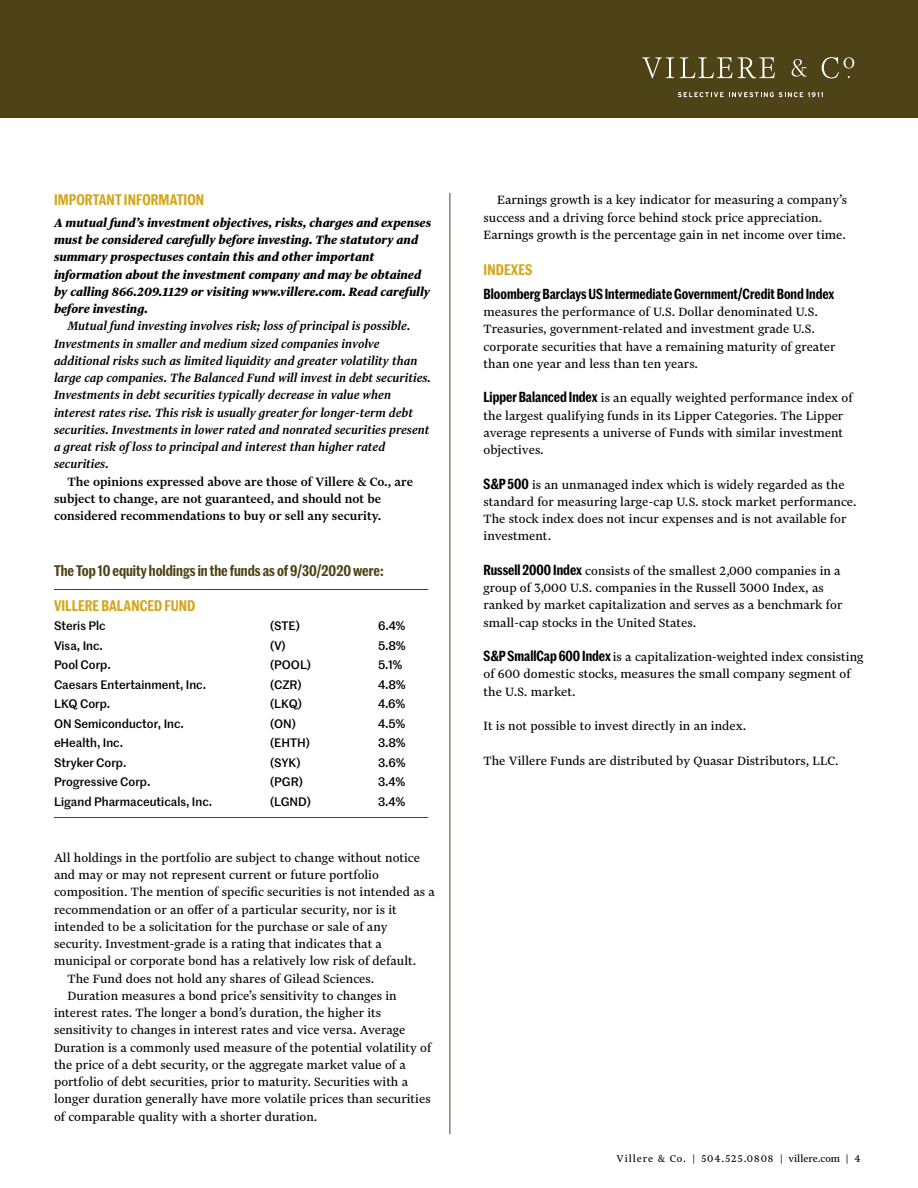
<style>
.page{position:relative;width:918px;height:1188px;background:#fff}
.page>*{position:absolute;margin:0;border:0;box-sizing:border-box;transform-origin:0 0}
.t1{font:600 15px "Marr Sans Cond";color:#4d4316}
.t2{font:600 15px "Marr Sans Cond";letter-spacing:.005em;color:#d5a619}
.t3{font:14.25px/17.2px "Financier Text";color:#000}
.t4{font:italic 500 14.25px/17.2px "Financier Text";color:#000}
.t5{font:italic 700 14.25px/17.2px "Financier Text";color:#000}
.t6{font:500 14.25px/17.2px "Financier Text";color:#000}
.t7{font:600 14.25px "Marr Sans Cond";color:#000}
.t8{font:500 12px "Marr Sans";color:#000}
.t9{font:11.7px "Financier Text";letter-spacing:.08em;color:#000}
.s1{font-family:"Marr Sans Cond";font-weight:600}
</style>
<div class="page">
<div style="left:0;top:0;width:918px;height:117px;background:#4d4316"></div>
<hr style="left:54px;top:589px;width:374px;height:1px;background:#4d4316">
<hr style="left:54px;top:817px;width:374px;height:1px;background:#4d4316">
<hr style="left:450px;top:193px;width:1px;height:941px;background:#4d4316">
<svg style="left:642px;top:57px;width:32px;height:21px"></svg>
<svg style="left:680px;top:57px;width:95px;height:21px"></svg>
<svg style="left:792px;top:59px;width:15px;height:18px"></svg>
<svg style="left:822px;top:57px;width:32px;height:21px"></svg>
<svg style="left:678px;top:92px;width:145px;height:5px"></svg>
<p class="t2" style="left:54px;top:189px;width:152px">IMPORTANT INFORMATION</p>
<p class="t5" style="left:54px;top:214px;width:379px">A mutual fund’s investment objectives, risks, charges and expenses must be considered carefully before investing. The statutory and summary prospectuses contain this and other important information about the investment company and may be obtained by calling 866.209.1129 or visiting www.villere.com. Read carefully before investing.</p>
<p class="t4" style="left:54px;top:318px;width:379px;text-indent:13px">Mutual fund investing involves risk; loss of principal is possible.<br>Investments in smaller and medium sized companies involve additional risks such as limited liquidity and greater volatility than large cap companies. The Balanced Fund will invest in debt securities.<br>Investments in debt securities typically decrease in value when interest rates rise. This risk is usually greater for longer-term debt securities. Investments in lower rated and nonrated securities present a great risk of loss to principal and interest than higher rated securities.</p>
<p class="t6" style="left:54px;top:473px;width:361px;text-indent:13px">The opinions expressed above are those of Villere &amp; Co., are subject to change, are not guaranteed, and should not be considered recommendations to buy or sell any security.</p>
<p class="t1" style="left:54px;top:560px;width:331px">The Top 10 equity holdings in the funds as of 9/30/2020 were:</p>
<p class="t2" style="left:54px;top:594px;width:143px">VILLERE BALANCED FUND</p>
<p class="t8" style="left:54px;top:617px;width:53px">Steris Plc</p>
<p class="t8" style="left:270px;top:617px;width:31px">(STE)</p>
<p class="t8" style="left:378px;top:617px;width:29px">6.4%</p>
<p class="t8" style="left:54px;top:637px;width:50px">Visa, Inc.</p>
<p class="t8" style="left:270px;top:637px;width:17px">(V)</p>
<p class="t8" style="left:378px;top:637px;width:29px">5.8%</p>
<p class="t8" style="left:54px;top:656px;width:58px">Pool Corp.</p>
<p class="t8" style="left:270px;top:656px;width:43px">(POOL)</p>
<p class="t8" style="left:378px;top:656px;width:26px">5.1%</p>
<p class="t8" style="left:54px;top:676px;width:154px">Caesars Entertainment, Inc.</p>
<p class="t8" style="left:270px;top:676px;width:33px">(CZR)</p>
<p class="t8" style="left:378px;top:676px;width:29px">4.8%</p>
<p class="t8" style="left:54px;top:695px;width:58px">LKQ Corp.</p>
<p class="t8" style="left:270px;top:695px;width:33px">(LKQ)</p>
<p class="t8" style="left:378px;top:695px;width:29px">4.6%</p>
<p class="t8" style="left:54px;top:715px;width:131px">ON Semiconductor, Inc.</p>
<p class="t8" style="left:270px;top:715px;width:27px">(ON)</p>
<p class="t8" style="left:378px;top:715px;width:29px">4.5%</p>
<p class="t8" style="left:54px;top:734px;width:71px">eHealth, Inc.</p>
<p class="t8" style="left:270px;top:734px;width:41px">(EHTH)</p>
<p class="t8" style="left:378px;top:734px;width:29px">3.8%</p>
<p class="t8" style="left:54px;top:754px;width:74px">Stryker Corp.</p>
<p class="t8" style="left:270px;top:754px;width:32px">(SYK)</p>
<p class="t8" style="left:378px;top:754px;width:29px">3.6%</p>
<p class="t8" style="left:54px;top:773px;width:98px">Progressive Corp.</p>
<p class="t8" style="left:270px;top:773px;width:34px">(PGR)</p>
<p class="t8" style="left:378px;top:773px;width:29px">3.4%</p>
<p class="t8" style="left:54px;top:793px;width:160px">Ligand Pharmaceuticals, Inc.</p>
<p class="t8" style="left:270px;top:793px;width:42px">(LGND)</p>
<p class="t8" style="left:378px;top:793px;width:29px">3.4%</p>
<p class="t3" style="left:54px;top:849px;width:368px">All holdings in the portfolio are subject to change without notice</p>
<p class="t3" style="left:54px;top:866px;width:326px">and may or may not represent current or future portfolio</p>
<p class="t3" style="left:54px;top:884px;width:383px">composition. The mention of specific securities is not intended as a</p>
<p class="t3" style="left:54px;top:901px;width:344px">recommendation or an offer of a particular security, nor is it</p>
<p class="t3" style="left:54px;top:918px;width:335px">intended to be a solicitation for the purchase or sale of any</p>
<p class="t3" style="left:54px;top:935px;width:330px">security. Investment-grade is a rating that indicates that a</p>
<p class="t3" style="left:54px;top:953px;width:364px">municipal or corporate bond has a relatively low risk of default.</p>
<p class="t3" style="left:67px;top:970px;width:308px">The Fund does not hold any shares of Gilead Sciences.</p>
<p class="t3" style="left:67px;top:987px;width:331px">Duration measures a bond price’s sensitivity to changes in</p>
<p class="t3" style="left:54px;top:1004px;width:329px">interest rates. The longer a bond’s duration, the higher its</p>
<p class="t3" style="left:54px;top:1022px;width:353px">sensitivity to changes in interest rates and vice versa. Average</p>
<p class="t3" style="left:54px;top:1039px;width:379px">Duration is a commonly used measure of the potential volatility of</p>
<p class="t3" style="left:54px;top:1056px;width:353px">the price of a debt security, or the aggregate market value of a</p>
<p class="t3" style="left:54px;top:1073px;width:356px">portfolio of debt securities, prior to maturity. Securities with a</p>
<p class="t3" style="left:54px;top:1091px;width:378px">longer duration generally have more volatile prices than securities</p>
<p class="t3" style="left:54px;top:1108px;width:265px">of comparable quality with a shorter duration.</p>
<p class="t3" style="left:484px;top:192px;width:365px;text-indent:13px">Earnings growth is a key indicator for measuring a company’s success and a driving force behind stock price appreciation.<br>Earnings growth is the percentage gain in net income over time.</p>
<p class="t2" style="left:484px;top:258px;width:50px">INDEXES</p>
<p class="t7" style="left:484px;top:283px;width:352px">Bloomberg Barclays US Intermediate Government/Credit Bond Index</p>
<p class="t3" style="left:484px;top:303px;width:354px">measures the performance of U.S. Dollar denominated U.S.<br>Treasuries, government-related and investment grade U.S. corporate securities that have a remaining maturity of greater than one year and less than ten years.</p>
<p class="t3" style="left:484px;top:389px;width:371px"><span class="s1">Lipper Balanced Index</span> is an equally weighted performance index of the largest qualifying funds in its Lipper Categories. The Lipper average represents a universe of Funds with similar investment objectives.</p>
<p class="t3" style="left:484px;top:476px;width:375px"><span class="s1">S&amp;P 500</span> is an unmanaged index which is widely regarded as the standard for measuring large-cap U.S. stock market performance.<br>The stock index does not incur expenses and is not available for investment.</p>
<p class="t3" style="left:484px;top:562px;width:360px"><span class="s1">Russell 2000 Index</span> consists of the smallest 2,000 companies in a group of 3,000 U.S. companies in the Russell 3000 Index, as ranked by market capitalization and serves as a benchmark for small-cap stocks in the United States.</p>
<p class="t3" style="left:484px;top:648px;width:381px"><span class="s1">S&amp;P SmallCap 600 Index</span> is a capitalization-weighted index consisting of 600 domestic stocks, measures the small company segment of the U.S. market.</p>
<p class="t3" style="left:484px;top:717px;width:264px">It is not possible to invest directly in an index.</p>
<p class="t3" style="left:484px;top:752px;width:357px">The Villere Funds are distributed by Quasar Distributors, LLC.</p>
<p class="t9" style="left:617px;top:1152px;width:246px">Villere &amp; Co. | 504.525.0808 | villere.com | 4</p>
</div>
